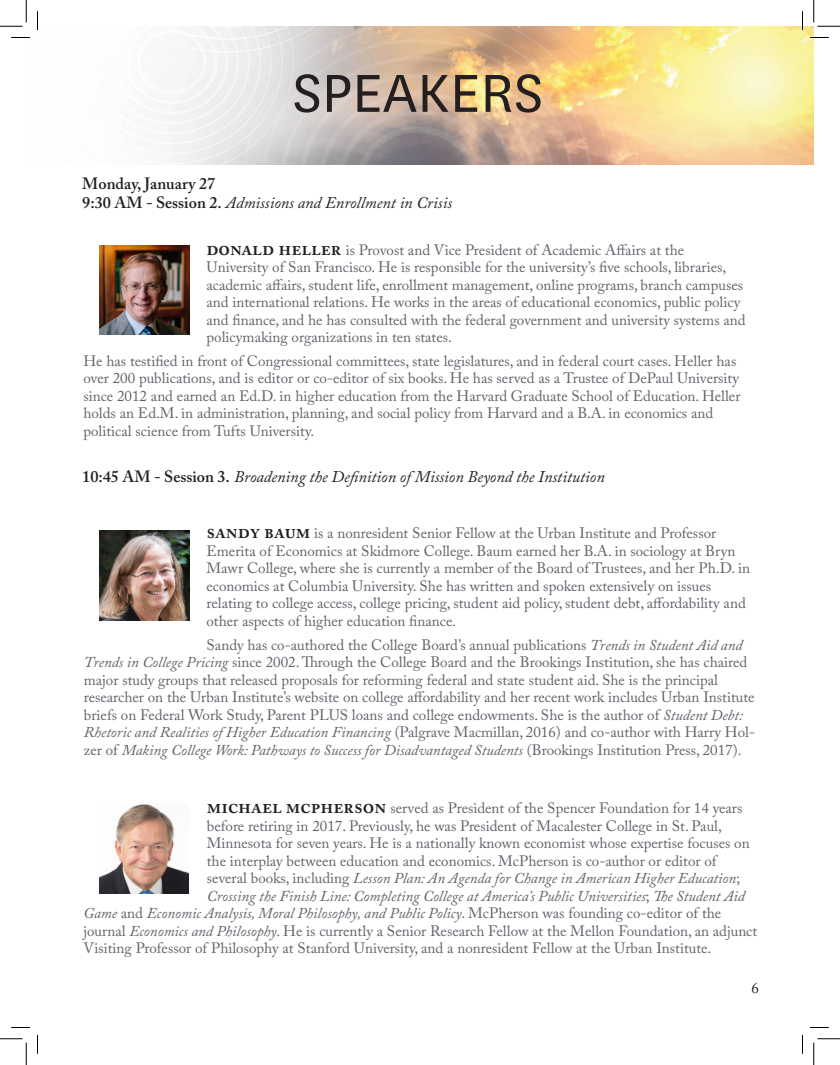
<style>
.page{position:relative;width:840px;height:1065px;background:#fff}
.page>*{position:absolute;margin:0;border:0;box-sizing:border-box;transform-origin:0 0}
.t1{font:62.5px "National";color:#231f20}
.t2{font:italic 16.25px "Adobe Caslon Pro";color:#231f20}
.t3{font:600 16.25px/19.5px "Adobe Caslon Pro";color:#231f20}
.t4{font:15px/17.5px "Adobe Caslon Pro";color:#5f6369}
.t5{font:italic 15px "Adobe Caslon Pro";color:#5f6369}
.t6{font:15px "Adobe Caslon Pro";color:#231f20}
.s1{font-weight:400;font-style:italic}
.s2{font-weight:600;font-size:20px;color:#231f20}
.s3{font-weight:600;font-style:normal}
.s4{font-style:italic}
.s5{font-style:normal}
</style>
<div class="page">
<img style="left:162px;top:26px;width:652px;height:138px">
<img style="left:100px;top:804px;width:89px;height:90px">
<img style="left:100px;top:531px;width:90px;height:90px">
<img style="left:100px;top:245px;width:90px;height:90px">
<svg style="left:11px;top:37px;width:19px;height:1px"></svg>
<svg style="left:810px;top:37px;width:19px;height:1px"></svg>
<svg style="left:11px;top:1027px;width:19px;height:1px"></svg>
<svg style="left:810px;top:1027px;width:19px;height:1px"></svg>
<svg style="left:37px;top:11px;width:1px;height:19px"></svg>
<svg style="left:37px;top:1035px;width:1px;height:19px"></svg>
<svg style="left:802px;top:11px;width:1px;height:19px"></svg>
<svg style="left:802px;top:1035px;width:1px;height:19px"></svg>
<svg style="left:0;top:0;width:27px;height:27px"></svg>
<svg style="left:0;top:1039px;width:27px;height:26px"></svg>
<svg style="left:814px;top:0;width:26px;height:27px"></svg>
<svg style="left:814px;top:1039px;width:26px;height:26px"></svg>
<p class="t1" style="left:293px;top:52px;width:252px">SPEAKERS</p>
<p class="t3" style="left:82px;top:174px;width:371px">Monday, January 27<br>9:30 AM - Session 2. <span class="s1">Admissions and Enrollment in Crisis</span></p>
<p class="t4" style="left:207px;top:241px;width:479px"><span class="s2">Donald Heller</span> is Provost and Vice President of Academic Affairs at the</p>
<p class="t4" style="left:207px;top:258px;width:521px">University of San Francisco. He is responsible for the university’s five schools, libraries,</p>
<p class="t4" style="left:207px;top:276px;width:541px">academic affairs, student life, enrollment management, online programs, branch campuses and international relations. He works in the areas of educational economics, public policy and finance, and he has consulted with the federal government and university systems and</p>
<p class="t4" style="left:207px;top:328px;width:247px">policymaking organizations in ten states.</p>
<p class="t4" style="left:83px;top:352px;width:659px">He has testified in front of Congressional committees, state legislatures, and in federal court cases. Heller has over 200 publications, and is editor or co-editor of six books. He has served as a Trustee of DePaul University since 2012 and earned an Ed.D. in higher education from the Harvard Graduate School of Education. Heller holds an Ed.M. in administration, planning, and social policy from Harvard and a B.A. in economics and</p>
<p class="t4" style="left:83px;top:422px;width:232px">political science from Tufts University.</p>
<p class="t2" style="left:82px;top:467px;width:524px"><span class="s3">10:45 AM - Session 3.</span> Broadening the Definition of Mission Beyond the Institution</p>
<p class="t4" style="left:207px;top:525px;width:545px"><span class="s2">SANDY BAUM</span> is a nonresident Senior Fellow at the Urban Institute and Professor<br>Emerita of Economics at Skidmore College. Baum earned her B.A. in sociology at Bryn<br>Mawr College, where she is currently a member of the Board of Trustees, and her Ph.D. in</p>
<p class="t4" style="left:207px;top:577px;width:506px">economics at Columbia University. She has written and spoken extensively on issues</p>
<p class="t4" style="left:207px;top:595px;width:541px">relating to college access, college pricing, student aid policy, student debt, affordability and other aspects of higher education finance.</p>
<p class="t4" style="left:84px;top:636px;width:673px;text-indent:123px">Sandy has co-authored the College Board’s annual publications <span class="s4">Trends in Student Aid and Trends in College Pricing</span> since 2002. Through the College Board and the Brookings Institution, she has chaired major study groups that released proposals for reforming federal and state student aid. She is the principal researcher on the Urban Institute’s website on college affordability and her recent work includes Urban Institute briefs on Federal Work Study, Parent PLUS loans and college endowments. She is the author of <span class="s4">Student Debt:<br>Rhetoric and Realities of Higher Education Financing</span> (Palgrave Macmillan, 2016) and co-author with Harry Hol&shy;zer of <span class="s4">Making College Work: Pathways to Success for Disadvantaged Students</span> (Brookings Institution Press, 2017).</p>
<p class="t4" style="left:207px;top:799px;width:537px"><span class="s2">MICHAEL MCPHERSON</span> served as President of the Spencer Foundation for 14 years before retiring in 2017. Previously, he was President of Macalester College in St. Paul,</p>
<p class="t4" style="left:207px;top:834px;width:544px">Minnesota for seven years. He is a nationally known economist whose expertise focuses on the interplay between education and economics. McPherson is co-author or editor of</p>
<p class="t5" style="left:207px;top:869px;width:535px"><span class="s5">several books, including</span> Lesson Plan: An Agenda for Change in American Higher Education<span class="s5">;</span></p>
<p class="t5" style="left:207px;top:887px;width:539px">Crossing the Finish Line: Completing College at America’s Public Universities<span class="s5">;</span> The Student Aid</p>
<p class="t5" style="left:83px;top:904px;width:639px">Game <span class="s5">and</span> Economic Analysis, Moral Philosophy, and Public Policy<span class="s5">. McPherson was founding co-editor of the</span></p>
<p class="t4" style="left:83px;top:922px;width:675px">journal <span class="s4">Economics and Philosophy</span>. He is currently a Senior Research Fellow at the Mellon Foundation, an adjunct<br>Visiting Professor of Philosophy at Stanford University, and a nonresident Fellow at the Urban Institute.</p>
<p class="t6" style="left:751px;top:979px;width:9px">6</p>
</div>
